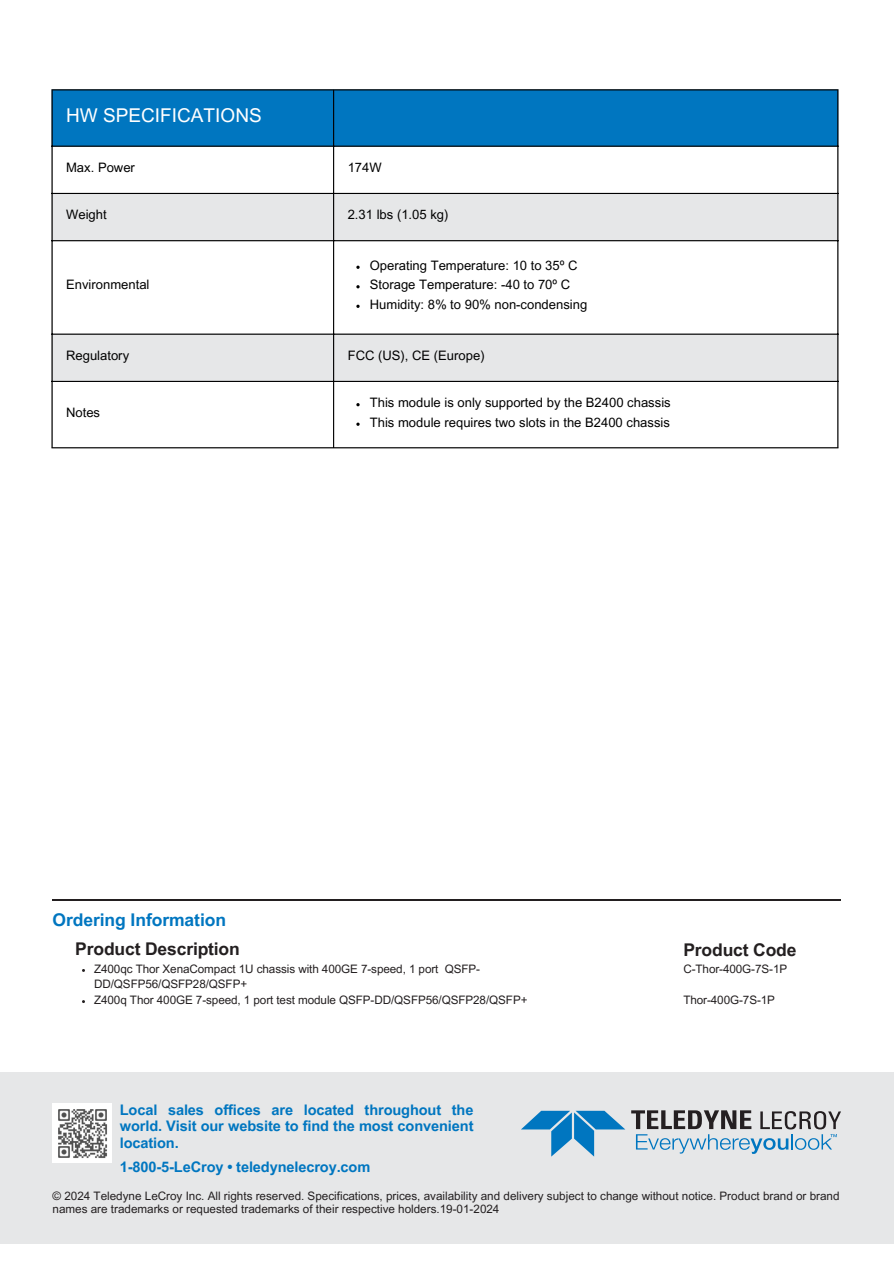
<style>
.page{position:relative;width:894px;height:1264px;background:#fff}
.page>*{position:absolute;margin:0;border:0;box-sizing:border-box;transform-origin:0 0}
.t1{font:19.05px "Arial MT Pro";color:#fff}
.t2{font:700 17.55px "Arial MT Pro";letter-spacing:-.01em;color:#231f20}
.t3{font:700 17.55px "Arial MT Pro";letter-spacing:-.005em;color:#0076c0}
.t4{font:700 14.55px/16.4px "Arial MT Pro";letter-spacing:-.01em;color:#0076c0;text-align:justify}
.t5{font:13.05px/19.5px "Arial MT Pro";color:#000}
.t6{font:11.7px/15.6px "Arial MT Pro";color:#231f20}
</style>
<div class="page">
<div style="left:0;top:1072px;width:893px;height:184px;background:#e6e7e8"></div>
<svg style="left:631px;top:1110px;width:209px;height:43px"></svg>
<svg style="left:521px;top:1110px;width:104px;height:46px"></svg>
<hr style="left:53px;top:899px;width:787px;height:1px;background:#231f20">
<div style="left:53px;top:90px;width:784px;height:56px;background:#0076c0"></div>
<div style="left:53px;top:194px;width:784px;height:46px;background:#e6e7e8"></div>
<svg style="left:53px;top:241px;width:784px;height:206px"></svg>
<svg style="left:356px;top:422px;width:3px;height:4px"></svg>
<hr style="left:51px;top:90px;width:2px;height:357px;background:#000">
<hr style="left:333px;top:90px;width:1px;height:357px;background:#000">
<hr style="left:837px;top:90px;width:1px;height:357px;background:#000">
<hr style="left:51px;top:89px;width:787px;height:1px;background:#000">
<hr style="left:51px;top:146px;width:787px;height:1px;background:#000">
<hr style="left:51px;top:193px;width:787px;height:1px;background:#000">
<hr style="left:51px;top:240px;width:787px;height:1px;background:#000">
<hr style="left:51px;top:333px;width:787px;height:2px;background:#000">
<hr style="left:51px;top:381px;width:787px;height:1px;background:#000">
<hr style="left:51px;top:447px;width:787px;height:1px;background:#000">
<div style="left:53px;top:1103px;width:59px;height:59px;background:#fff"></div>
<img style="left:58px;top:1109px;width:49px;height:49px">
<h1 class="t1" style="left:66px;top:109px;width:197px">HW SPECIFICATIONS</h1>
<p class="t5" style="left:66px;top:159px;width:70px">Max. Power</p>
<p class="t5" style="left:347px;top:159px;width:36px">174W</p>
<p class="t5" style="left:66px;top:207px;width:42px">Weight</p>
<p class="t5" style="left:347px;top:207px;width:102px">2.31 lbs (1.05 kg)</p>
<p class="t5" style="left:66px;top:277px;width:85px">Environmental</p>
<p class="t5" style="left:370px;top:257px;width:219px">Operating Temperature: 10 to 35º C<br>Storage Temperature: -40 to 70º C<br>Humidity: 8% to 90% non-condensing</p>
<p class="t5" style="left:66px;top:347px;width:65px">Regulatory</p>
<p class="t5" style="left:347px;top:347px;width:138px">FCC (US), CE (Europe)</p>
<p class="t5" style="left:66px;top:404px;width:36px">Notes</p>
<p class="t5" style="left:370px;top:395px;width:302px">This module is only supported by the B2400 chassis<br>This module requires two slots in the B2400 chassis</p>
<h2 class="t3" style="left:53px;top:913px;width:175px">Ordering Information</h2>
<h2 class="t2" style="left:75px;top:942px;width:166px">Product Description</h2>
<h2 class="t2" style="left:683px;top:943px;width:115px">Product Code</h2>
<p class="t6" style="left:94px;top:962px;width:435px">Z400qc Thor XenaCompact 1U chassis with 400GE 7-speed, 1 port QSFP-<br>DD/QSFP56/QSFP28/QSFP+<br>Z400q Thor 400GE 7-speed, 1 port test module QSFP-DD/QSFP56/QSFP28/QSFP+</p>
<p class="t6" style="left:683px;top:962px;width:105px">C-Thor-400G-7S-1P</p>
<p class="t6" style="left:683px;top:993px;width:93px">Thor-400G-7S-1P</p>
<p class="t4" style="left:120px;top:1103px;width:355px">Local sales offices are located throughout the world. Visit our website to find the most convenient location.</p>
<p class="t4" style="left:120px;top:1160px;width:252px">1-800-5-LeCroy • teledynelecroy.com</p>
<p class="t6" style="left:53px;top:1190px;width:788px;line-height:13.2px">© 2024 Teledyne LeCroy Inc. All rights reserved. Specifications, prices, availability and delivery subject to change without notice. Product brand or brand names are trademarks or requested trademarks of their respective holders.19-01-2024</p>
</div>
